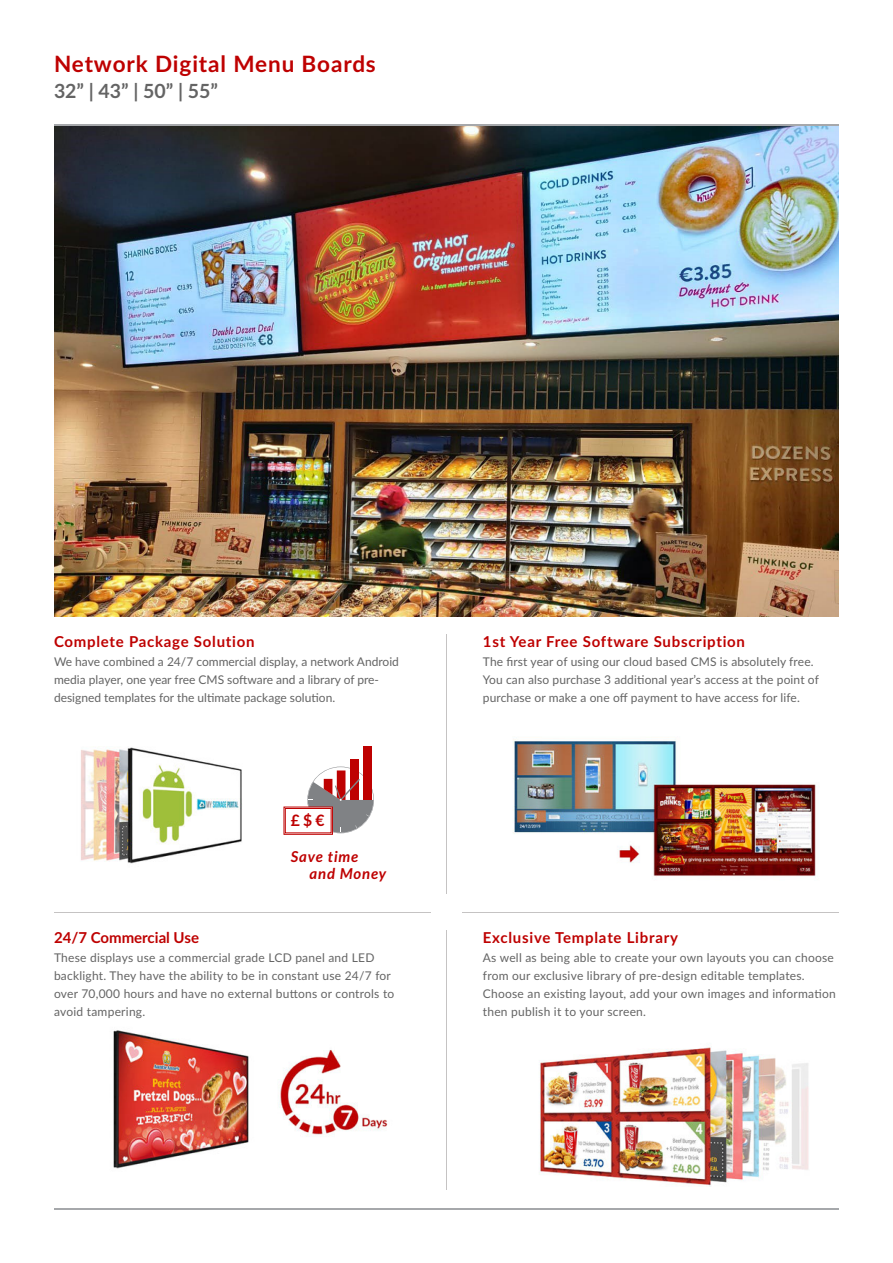
<style>
.page{position:relative;width:893px;height:1263px;background:#fff}
.page>*{position:absolute;margin:0;border:0;box-sizing:border-box;transform-origin:0 0}
.t1{font:700 22.5px "Lato";letter-spacing:.04em;color:#be0101}
.t2{font:700 19.5px "Lato";color:#646464}
.t3{font:700 15.75px "Lato";color:#be0101}
.t4{font:700 15px "Lato";letter-spacing:.05em;color:#be0101}
.t5{font:700 15px "Lato";color:#be0101}
.t6{font:italic 700 15px/16.6px "Lato";letter-spacing:.05em;color:#be0101}
.t7{font:12px/18px "Lato";letter-spacing:.01em;color:#646464}
</style>
<div class="page">
<img style="left:54px;top:126px;width:785px;height:491px">
<hr style="left:54px;top:1208px;width:785px;height:1px;background:#a6a8ab">
<hr style="left:54px;top:124px;width:785px;height:2px;background:#a6a8ab">
<img style="left:81px;top:747px;width:248px;height:117px">
<div style="left:350px;top:759px;width:9px;height:41px;background:#be0101"></div>
<div style="left:363px;top:746px;width:9px;height:54px;background:#be0101"></div>
<svg style="left:307px;top:767px;width:67px;height:66px"></svg>
<div style="left:284px;top:807px;width:49px;height:27px;border:1px solid #be0101"></div>
<div style="left:285px;top:808px;width:46px;height:25px;background:#fff"></div>
<div style="left:285px;top:808px;width:46px;height:25px;border:1px solid #be0101"></div>
<img style="left:513px;top:739px;width:303px;height:138px">
<img style="left:540px;top:1046px;width:269px;height:141px">
<hr style="left:54px;top:912px;width:377px;height:1px;background:#c5c3c3">
<hr style="left:462px;top:912px;width:377px;height:1px;background:#c5c3c3">
<hr style="left:446px;top:931px;width:1px;height:259px;background:#c5c3c3">
<hr style="left:446px;top:634px;width:1px;height:259px;background:#c5c3c3">
<img style="left:113px;top:1030px;width:275px;height:139px">
<h1 class="t1" style="left:54px;top:47px;width:323px">Network Digital Menu Boards</h1>
<h2 class="t2" style="left:54px;top:76px;width:166px">32” | 43” | 50” | 55”</h2>
<p class="t4" style="left:54px;top:630px;width:202px">Complete Package Solution</p>
<p class="t4" style="left:483px;top:630px;width:264px">1st Year Free Software Subscription</p>
<p class="t7" style="left:54px;top:652px;width:346px">We have combined a 24/7 commercial display, a network Android media player, one year free CMS software and a library of pre&shy;designed templates for the ultimate package solution.</p>
<p class="t7" style="left:483px;top:652px;width:338px">The first year of using our cloud based CMS is absolutely free.<br>You can also purchase 3 additional year’s access at the point of purchase or make a one off payment to have access for life.</p>
<h3 class="t3" style="left:291px;top:809px;width:35px">£$€</h3>
<p class="t6" style="left:310px;top:848px;width:78px;text-indent:-19px">Save time and Money</p>
<p class="t5" style="left:54px;top:926px;width:147px">24/7 Commercial Use</p>
<p class="t7" style="left:54px;top:948px;width:342px">These displays use a commercial grade LCD panel and LED backlight. They have the ability to be in constant use 24/7 for over 70,000 hours and have no external buttons or controls to avoid tampering.</p>
<p class="t4" style="left:483px;top:926px;width:197px">Exclusive Template Library</p>
<p class="t7" style="left:483px;top:948px;width:354px">As well as being able to create your own layouts you can choose from our exclusive library of pre-design editable templates.<br>Choose an existing layout, add your own images and information then publish it to your screen.</p>
</div>
